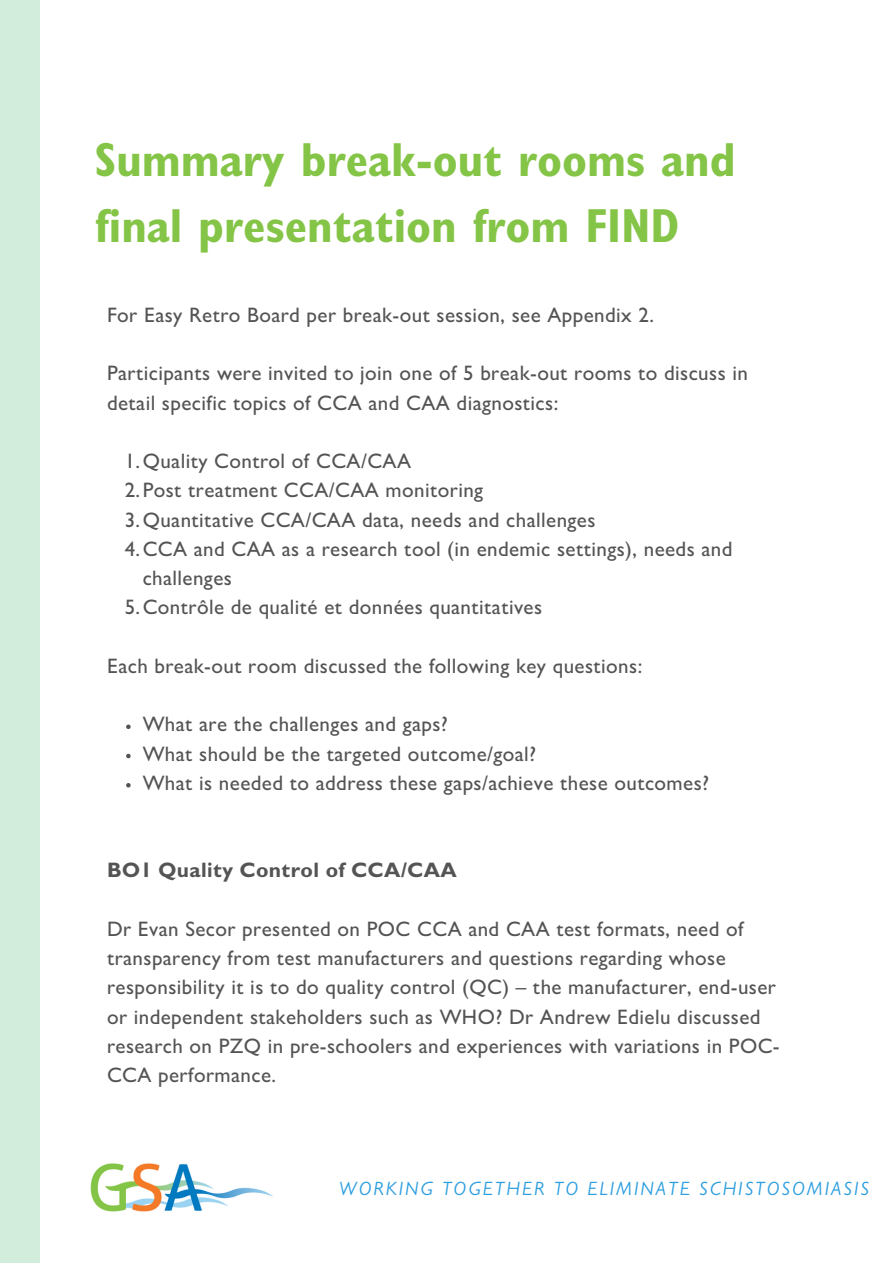
<style>
.page{position:relative;width:893px;height:1264px;background:#fff}
.page>*{position:absolute;margin:0;border:0;box-sizing:border-box;transform-origin:0 0}
.t1{font:700 condensed 48px/66.3px "Gill Sans";color:#84c446}
.t2{font:500 21px/29.2px "Gill Sans";letter-spacing:.02em;color:#545454}
.t3{font:700 21px "Gill Sans";letter-spacing:.02em;color:#545454}
.t4{font:italic 19.35px "Gill Sans";letter-spacing:.11em;color:#2d9edf}
</style>
<div class="page">
<div style="left:0;top:0;width:39px;height:1262px;background:#d3eddd"></div>
<svg style="left:126px;top:724px;width:5px;height:5px"></svg>
<svg style="left:126px;top:753px;width:5px;height:5px"></svg>
<svg style="left:126px;top:783px;width:5px;height:4px"></svg>
<img style="left:90px;top:1163px;width:183px;height:49px">
<h1 class="t1" style="left:95px;top:134px;width:642px">Summary break-out rooms and final presentation from FIND</h1>
<p class="t2" style="left:107px;top:303px;width:548px">For Easy Retro Board per break-out session, see Appendix 2.</p>
<p class="t2" style="left:107px;top:362px;width:642px">Participants were invited to join one of 5 break-out rooms to discuss in detail specific topics of CCA and CAA diagnostics:</p>
<p class="t2" style="left:125px;top:449px;width:288px">1.Quality Control of CCA/CAA</p>
<p class="t2" style="left:125px;top:479px;width:360px">2.Post treatment CCA/CAA monitoring</p>
<p class="t2" style="left:125px;top:508px;width:472px">3.Quantitative CCA/CAA data, needs and challenges</p>
<p class="t2" style="left:125px;top:537px;width:609px">4.CCA and CAA as a research tool (in endemic settings), needs and</p>
<p class="t2" style="left:143px;top:566px;width:91px">challenges</p>
<p class="t2" style="left:125px;top:596px;width:419px">5.Contrôle de qualité et données quantitatives</p>
<p class="t2" style="left:107px;top:654px;width:536px">Each break-out room discussed the following key questions:</p>
<p class="t2" style="left:143px;top:712px;width:568px">What are the challenges and gaps?<br>What should be the targeted outcome/goal?<br>What is needed to address these gaps/achieve these outcomes?</p>
<p class="t3" style="left:107px;top:863px;width:351px">BO1 Quality Control of CCA/CAA</p>
<p class="t2" style="left:107px;top:917px;width:674px">Dr Evan Secor presented on POC CCA and CAA test formats, need of transparency from test manufacturers and questions regarding whose responsibility it is to do quality control (QC) – the manufacturer, end-user or independent stakeholders such as WHO? Dr Andrew Edielu discussed research on PZQ in pre-schoolers and experiences with variations in POC-CCA performance.</p>
<p class="t4" style="left:339px;top:1181px;width:531px">WORKING TOGETHER TO ELIMINATE SCHISTOSOMIASIS</p>
</div>
